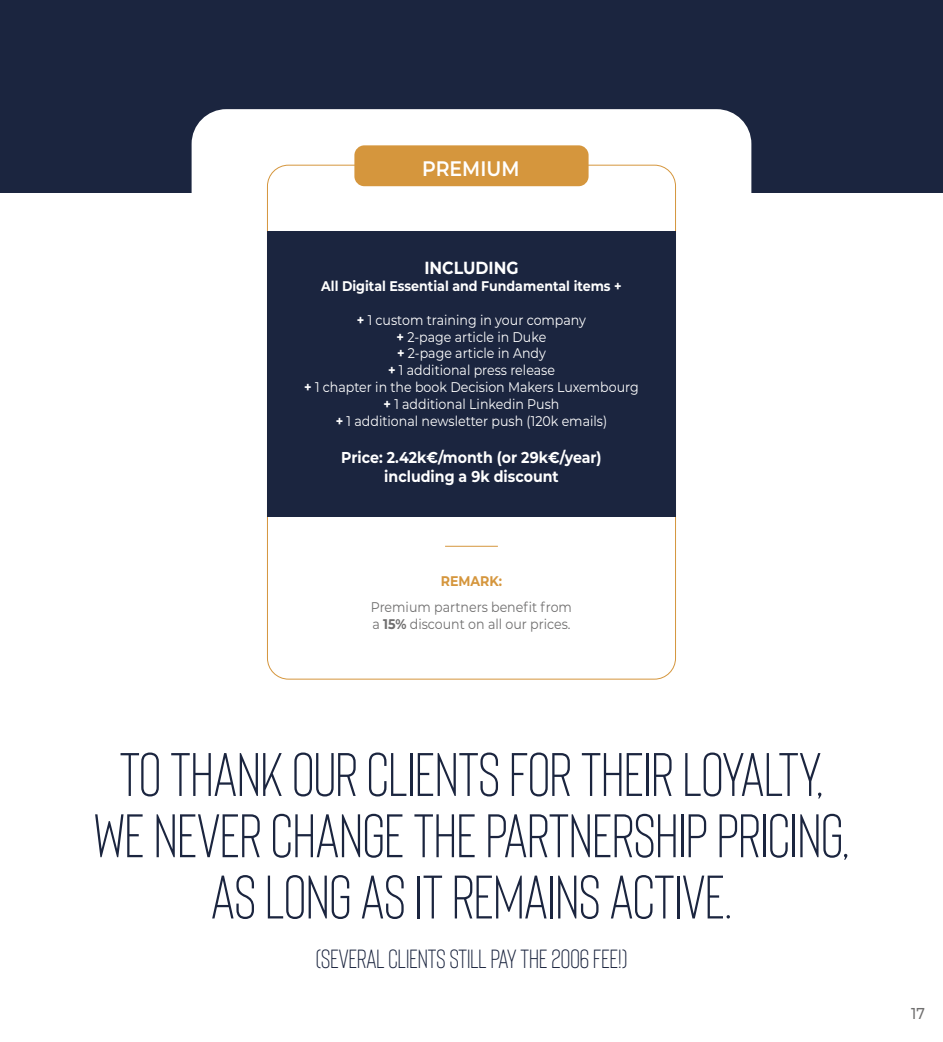
<style>
.page{position:relative;width:943px;height:1042px;background:#fff}
.page>*{position:absolute;margin:0;border:0;box-sizing:border-box;transform-origin:0 0}
.t1{font:61.25px/61.2px "Bison";color:#1b253f;text-align:center}
.t2{font:26.25px "Bison";color:#1b253f}
.t3{font:600 21px "Montserrat";color:#fff;scale:.9 1}
.t4{font:700 17.5px "Montserrat";color:#fff;scale:.9 1}
.t5{font:700 15.75px/18.9px "Montserrat";color:#fff;text-align:center;scale:.9 1}
.t6{font:500 15.75px "Montserrat";color:#706f6f;scale:.9 1}
.t7{font:14px/16.8px "Montserrat";color:#fff;text-align:center;scale:.9 1}
.t8{font:14px/16.8px "Montserrat";color:#706f6f;scale:.9 1}
.t9{font:700 14px "Montserrat";color:#fff;scale:.9 1}
.t10{font:700 14px "Montserrat";color:#d5963d;scale:.9 1}
.s1{font-weight:700}
</style>
<div class="page">
<div style="left:0;top:0;width:943px;height:192px;background:#1b253f"></div>
<div style="left:192px;top:109px;width:559px;height:204px;background:#fff;border-radius:35px"></div>
<div style="left:267px;top:231px;width:409px;height:285px;background:#1b253f"></div>
<div style="left:354px;top:145px;width:234px;height:41px;background:#d5963d;border-radius:10px"></div>
<hr style="left:445px;top:546px;width:53px;height:1px;background:#d5963d">
<h3 class="t3" style="left:422px;top:154px;width:109px">PREMIUM</h3>
<p class="t4" style="left:424px;top:255px;width:106px">INCLUDING</p>
<p class="t9" style="left:321px;top:276px;width:335px">All Digital Essential and Fundamental items +</p>
<p class="t7" style="left:304px;top:311px;width:373px"><span class="s1">+</span> 1 custom training in your company<br><span class="s1">+</span> 2-page article in Duke<br><span class="s1">+</span> 2-page article in Andy<br><span class="s1">+</span> 1 additional press release<br><span class="s1">+</span> 1 chapter in the book Decision Makers Luxembourg <span class="s1">+</span> 1 additional Linkedin Push<br><span class="s1">+</span> 1 additional newsletter push (120k emails)</p>
<p class="t5" style="left:341px;top:447px;width:291px">Price: 2.42k€/month (or 29k€/year) including a 9k discount</p>
<p class="t10" style="left:441px;top:571px;width:70px">REMARK:</p>
<p class="t8" style="left:371px;top:598px;width:225px">Premium partners benefit from a <span class="s1">15%</span> discount on all our prices.</p>
<h1 class="t1" style="left:94px;top:740px;width:757px">TO THANK OUR CLIENTS FOR THEIR LOYALTY,<br>WE NEVER CHANGE THE PARTNERSHIP PRICING,<br>AS LONG AS IT REMAINS ACTIVE.</h1>
<h2 class="t2" style="left:316px;top:943px;width:313px">(SEVERAL CLIENTS STILL PAY THE 2006 FEE!)</h2>
<p class="t6" style="left:911px;top:1002px;width:17px">17</p>
</div>
